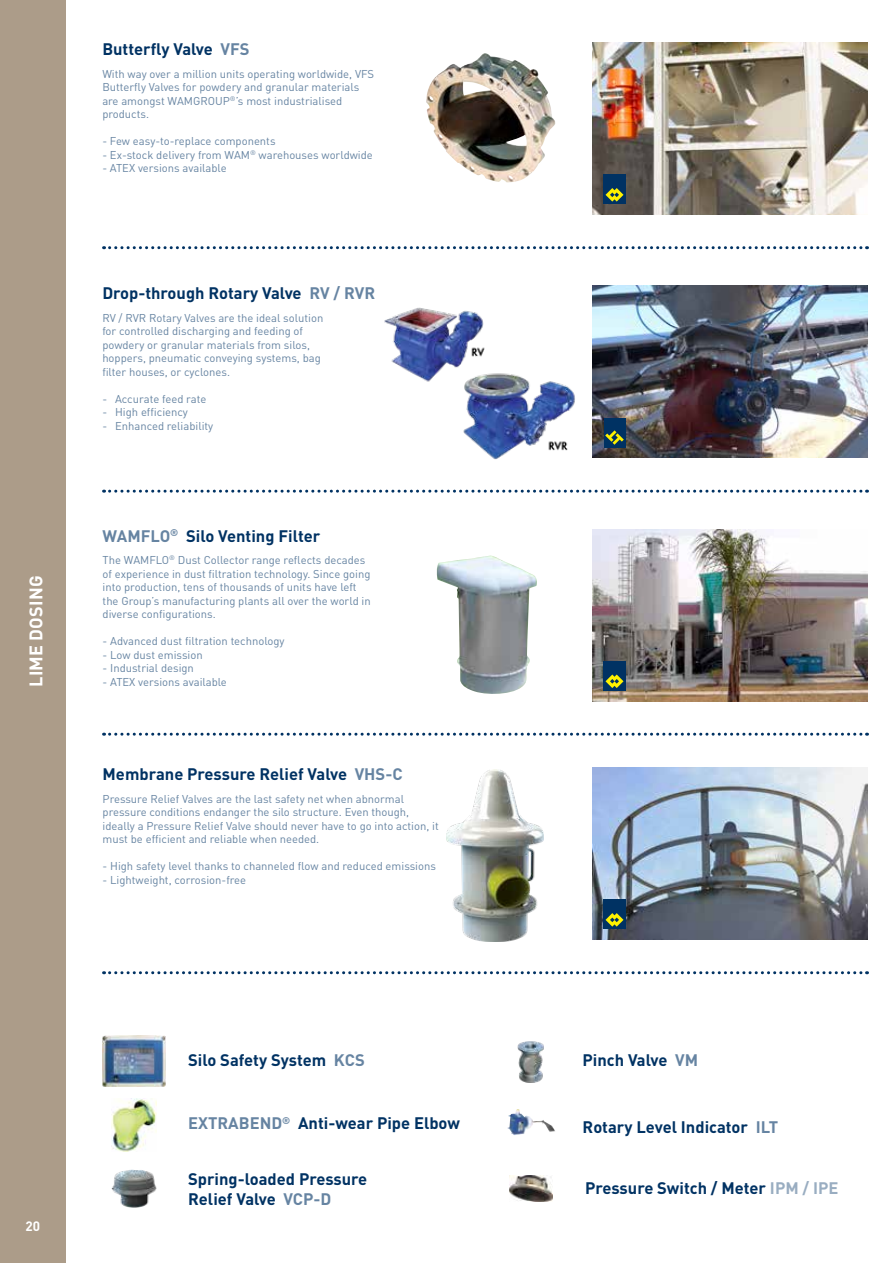
<style>
.page{position:relative;width:893px;height:1263px;background:#fff}
.page>*{position:absolute;margin:0;border:0;box-sizing:border-box;transform-origin:0 0}
.t1{font:700 18px "DIN Pro";letter-spacing:.01em;color:#fff}
.t2{font:700 16.5px/19.8px "DIN Pro";color:#003263}
.t3{font:700 13.5px "DIN Pro";color:#fff}
.t4{font:11.25px/13.5px "DIN Pro";color:#6684a2}
.s1{color:#6684a2}
.s2{color:#99adc1}
</style>
<div class="page">
<div style="left:0;top:0;width:65px;height:1263px;background:#ac9c89"></div>
<img style="left:436px;top:556px;width:101px;height:138px">
<img style="left:447px;top:770px;width:96px;height:171px">
<img style="left:384px;top:307px;width:191px;height:153px">
<img style="left:517px;top:1041px;width:27px;height:42px">
<img style="left:102px;top:1035px;width:64px;height:51px">
<img style="left:112px;top:1170px;width:44px;height:37px">
<img style="left:112px;top:1098px;width:44px;height:53px">
<img style="left:509px;top:1176px;width:43px;height:25px">
<img style="left:507px;top:1109px;width:48px;height:26px">
<img style="left:593px;top:529px;width:275px;height:172px">
<img style="left:593px;top:767px;width:275px;height:172px">
<img style="left:593px;top:286px;width:275px;height:172px">
<img style="left:593px;top:43px;width:275px;height:172px">
<div style="left:603px;top:175px;width:22px;height:29px;background:#003263"></div>
<svg style="left:605px;top:188px;width:18px;height:14px"></svg>
<div style="left:603px;top:661px;width:22px;height:29px;background:#003263"></div>
<svg style="left:605px;top:674px;width:18px;height:14px"></svg>
<div style="left:603px;top:899px;width:22px;height:30px;background:#003263"></div>
<svg style="left:605px;top:913px;width:18px;height:14px"></svg>
<svg style="left:104px;top:733px;width:763px;height:3px"></svg>
<svg style="left:104px;top:971px;width:763px;height:3px"></svg>
<svg style="left:104px;top:246px;width:763px;height:3px"></svg>
<svg style="left:104px;top:490px;width:763px;height:3px"></svg>
<img style="left:426px;top:53px;width:130px;height:129px">
<div style="left:603px;top:418px;width:22px;height:29px;background:#003263"></div>
<svg style="left:605px;top:430px;width:19px;height:15px"></svg>
<h1 class="t1" style="left:24px;top:687px;width:112px;rotate:-90deg">LIME DOSING</h1>
<h2 class="t2" style="left:102px;top:39px;width:149px">Butterfly Valve <span class="s1">VFS</span></h2>
<p class="t4" style="left:102px;top:66px;width:273px">With way over a million units operating worldwide, VFS Butterfly Valves for powdery and granular materials are amongst WAMGROUP<sup>®</sup>’s most industrialised products.</p>
<p class="t4" style="left:102px;top:134px;width:175px">- Few easy-to-replace components</p>
<p class="t4" style="left:102px;top:147px;width:272px">- Ex-stock delivery from WAM<sup>®</sup> warehouses worldwide</p>
<p class="t4" style="left:102px;top:161px;width:126px">- ATEX versions available</p>
<h2 class="t2" style="left:102px;top:282px;width:274px">Drop-through Rotary Valve <span class="s1">RV / RVR</span></h2>
<p class="t4" style="left:102px;top:310px;width:222px">RV / RVR Rotary Valves are the ideal solution for controlled discharging and feeding of powdery or granular materials from silos, hoppers, pneumatic conveying systems, bag filter houses, or cyclones.</p>
<p class="t4" style="left:102px;top:391px;width:106px">- Accurate feed rate</p>
<p class="t4" style="left:102px;top:405px;width:87px">- High efficiency</p>
<p class="t4" style="left:102px;top:418px;width:112px">- Enhanced reliability</p>
<h2 class="t2" style="left:103px;top:525px;width:219px"><span class="s1">WAMFLO</span><sup>®</sup> Silo Venting Filter</h2>
<p class="t4" style="left:103px;top:553px;width:270px">The WAMFLO<sup>®</sup> Dust Collector range reflects decades of experience in dust filtration technology. Since going into production, tens of thousands of units have left the Group’s manufacturing plants all over the world in diverse configurations.</p>
<p class="t4" style="left:103px;top:634px;width:184px">- Advanced dust filtration technology</p>
<p class="t4" style="left:103px;top:647px;width:102px">- Low dust emission</p>
<p class="t4" style="left:103px;top:661px;width:93px">- Industrial design</p>
<p class="t4" style="left:103px;top:674px;width:126px">- ATEX versions available</p>
<h2 class="t2" style="left:103px;top:764px;width:301px">Membrane Pressure Relief Valve <span class="s1">VHS-C</span></h2>
<p class="t4" style="left:103px;top:791px;width:338px">Pressure Relief Valves are the last safety net when abnormal pressure conditions endanger the silo structure. Even though, ideally a Pressure Relief Valve should never have to go into action, it must be efficient and reliable when needed.</p>
<p class="t4" style="left:103px;top:859px;width:335px">- High safety level thanks to channeled flow and reduced emissions</p>
<p class="t4" style="left:103px;top:872px;width:145px">- Lightweight, corrosion-free</p>
<p class="t3" style="left:25px;top:1217px;width:16px">20</p>
<h2 class="t2" style="left:188px;top:1049px;width:178px">Silo Safety System <span class="s1">KCS</span></h2>
<h2 class="t2" style="left:583px;top:1049px;width:117px">Pinch Valve <span class="s1">VM</span></h2>
<h2 class="t2" style="left:188px;top:1113px;width:273px"><span class="s1">EXTRABEND</span><sup>®</sup> Anti-wear Pipe Elbow</h2>
<h2 class="t2" style="left:583px;top:1117px;width:197px">Rotary Level Indicator <span class="s1">ILT</span></h2>
<h2 class="t2" style="left:188px;top:1168px;width:181px">Spring-loaded Pressure<br>Relief Valve <span class="s1">VCP-D</span></h2>
<h2 class="t2" style="left:585px;top:1177px;width:255px">Pressure Switch / Meter <span class="s2">IPM / IPE</span></h2>
</div>
